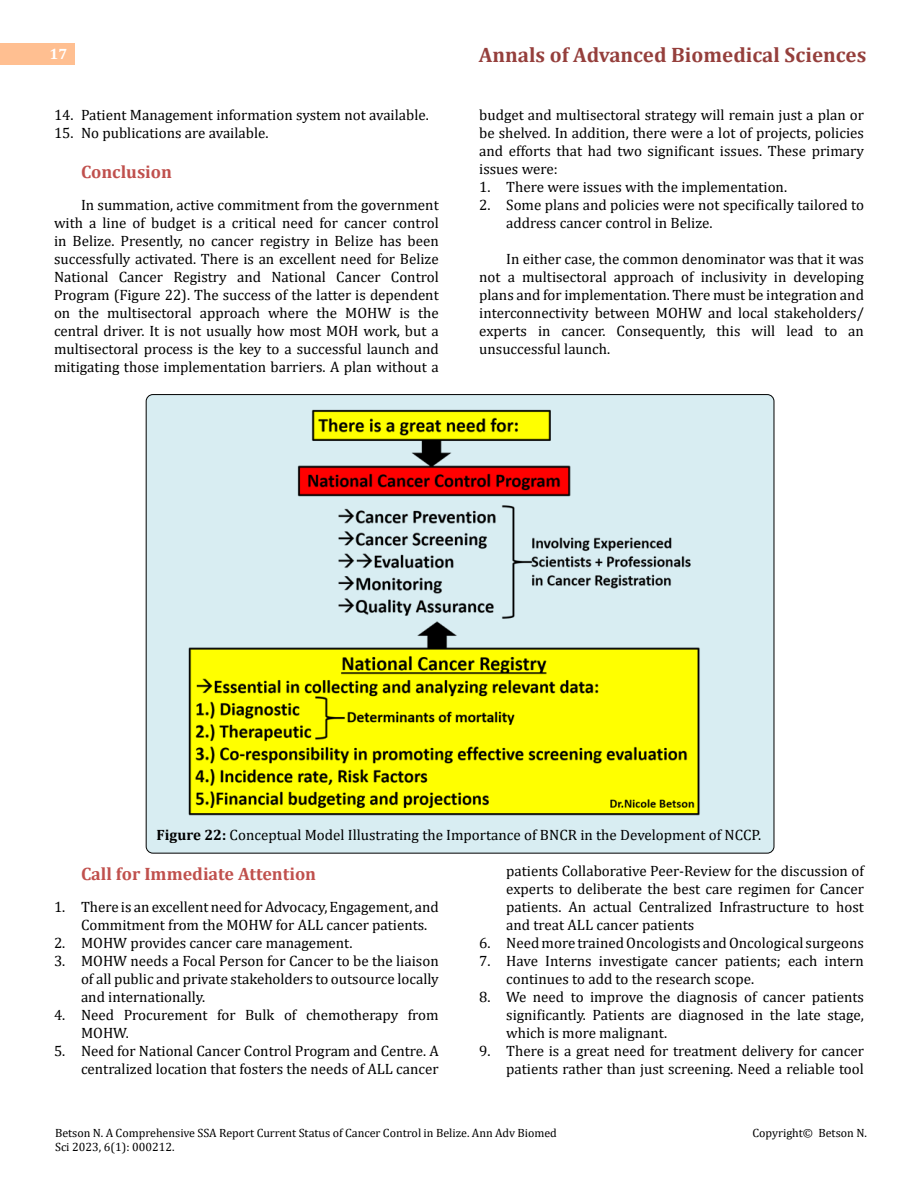
<style>
.page{position:relative;width:918px;height:1188px;background:#fff}
.page>*{position:absolute;margin:0;border:0;box-sizing:border-box;transform-origin:0 0}
.t1{font:700 21px "Cambria";color:#953f3c}
.t2{font:700 18px "Cambria";color:#c0504d}
.t3{font:15px/18px "Cambria";color:#000;text-align:justify}
.t4{font:700 15px "Cambria";color:#fff}
.t5{font:12px/14.4px "Cambria";color:#000}
.s1{font-weight:700}
</style>
<div class="page">
<div style="left:0;top:43px;width:75px;height:21px;background:#ffbf91"></div>
<div style="left:146px;top:395px;width:628px;height:458px;background:#d8edf2;border-radius:7px"></div>
<img style="left:188px;top:409px;width:512px;height:407px">
<p class="t4" style="left:50px;top:44px;width:19px">17</p>
<h1 class="t1" style="left:479px;top:40px;width:389px">Annals of Advanced Biomedical Sciences</h1>
<p class="t3" style="left:54px;top:105px;width:376px">14. Patient Management information system not available.</p>
<p class="t3" style="left:54px;top:123px;width:216px">15. No publications are available.</p>
<p class="t2" style="left:81px;top:159px;width:93px">Conclusion</p>
<p class="t3" style="left:54px;top:195px;width:386px;text-indent:27px">In summation, active commitment from the government with a line of budget is a critical need for cancer control in Belize. Presently, no cancer registry in Belize has been successfully activated. There is an excellent need for Belize National Cancer Registry and National Cancer Control Program (Figure 22). The success of the latter is dependent on the multisectoral approach where the MOHW is the central driver. It is not usually how most MOH work, but a multisectoral process is the key to a successful launch and mitigating those implementation barriers. A plan without a</p>
<p class="t3" style="left:479px;top:105px;width:386px">budget and multisectoral strategy will remain just a plan or be shelved. In addition, there were a lot of projects, policies and efforts that had two significant issues. These primary issues were:</p>
<p class="t3" style="left:479px;top:177px;width:309px">1. There were issues with the implementation.</p>
<p class="t3" style="left:506px;top:195px;width:359px;text-indent:-27px">2. Some plans and policies were not specifically tailored to address cancer control in Belize.</p>
<p class="t3" style="left:479px;top:249px;width:386px;text-indent:27px">In either case, the common denominator was that it was not a multisectoral approach of inclusivity in developing plans and for implementation. There must be integration and interconnectivity between MOHW and local stakeholders/ experts in cancer. Consequently, this will lead to an unsuccessful launch.</p>
<p class="t3" style="left:157px;top:825px;width:606px"><span class="s1">Figure 22:</span> Conceptual Model Illustrating the Importance of BNCR in the Development of NCCP.</p>
<p class="t2" style="left:81px;top:861px;width:237px">Call for Immediate Attention</p>
<p class="t3" style="left:81px;top:897px;width:359px;text-indent:-27px">1. There is an excellent need for Advocacy, Engagement, and<br>Commitment from the MOHW for ALL cancer patients.</p>
<p class="t3" style="left:54px;top:933px;width:300px">2. MOHW provides cancer care management.</p>
<p class="t3" style="left:81px;top:951px;width:359px;text-indent:-27px">3. MOHW needs a Focal Person for Cancer to be the liaison of all public and private stakeholders to outsource locally and internationally.</p>
<p class="t3" style="left:81px;top:1005px;width:359px;text-indent:-27px">4. Need Procurement for Bulk of chemotherapy from<br>MOHW.</p>
<p class="t3" style="left:54px;top:1041px;width:386px;text-align:right">5. Need for National Cancer Control Program and Centre. A centralized location that fosters the needs of ALL cancer</p>
<p class="t3" style="left:506px;top:861px;width:359px">patients Collaborative Peer-Review for the discussion of experts to deliberate the best care regimen for Cancer patients. An actual Centralized Infrastructure to host and treat ALL cancer patients</p>
<p class="t3" style="left:479px;top:933px;width:386px">6. Need more trained Oncologists and Oncological surgeons</p>
<p class="t3" style="left:506px;top:951px;width:359px;text-indent:-27px">7. Have Interns investigate cancer patients; each intern continues to add to the research scope.</p>
<p class="t3" style="left:506px;top:987px;width:359px;text-indent:-27px">8. We need to improve the diagnosis of cancer patients significantly. Patients are diagnosed in the late stage, which is more malignant.</p>
<p class="t3" style="left:479px;top:1041px;width:386px;text-align:right">9. There is a great need for treatment delivery for cancer patients rather than just screening. Need a reliable tool</p>
<p class="t5" style="left:55px;top:1126px;width:503px">Betson N. A Comprehensive SSA Report Current Status of Cancer Control in Belize. Ann Adv Biomed<br>Sci 2023, 6(1): 000212.</p>
<p class="t5" style="left:752px;top:1126px;width:116px">Copyright© Betson N.</p>
</div>
